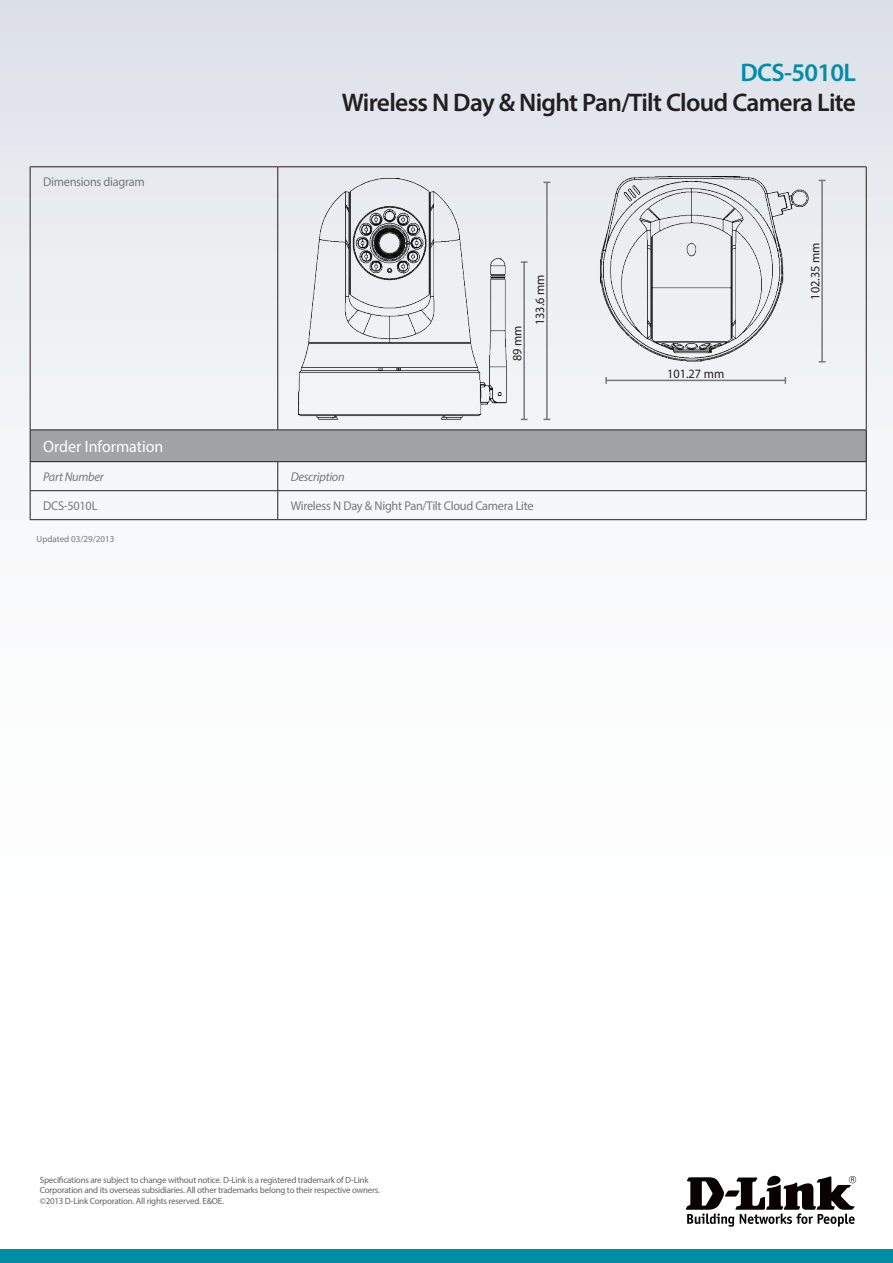
<style>
.page{position:relative;width:893px;height:1263px;background:#fff}
.page>*{position:absolute;margin:0;border:0;box-sizing:border-box;transform-origin:0 0}
.t1{font:600 25.5px "Myriad Pro";letter-spacing:-.025em;color:#231f20}
.t2{font:600 25.5px "Myriad Pro";letter-spacing:-.025em;color:#008da8}
.t3{font:16.5px "Myriad Pro";color:#fff}
.t4{font:12.75px "Myriad Pro";letter-spacing:-.02em;color:#74787d}
.t5{font:12.75px "Myriad Pro";color:#231f20}
.t6{font:italic 12.75px "Myriad Pro";letter-spacing:-.02em;color:#74787d}
.t7{font:9px/10.8px "Myriad Pro";letter-spacing:-.025em;color:#636366}
.t8{font:9px "Myriad Pro";color:#74787d}
</style>
<div class="page">
<div style="left:0;top:0;width:893px;height:1084px;background:linear-gradient(to bottom,#e2e5eb,#fff)"></div>
<div style="left:0;top:1249px;width:893px;height:14px;background:#008da8"></div>
<svg style="left:686px;top:1176px;width:170px;height:51px"></svg>
<div style="left:30px;top:430px;width:836px;height:32px;background:#a1a3a7"></div>
<hr style="left:278px;top:166px;width:293px;height:1px;background:#231f20">
<hr style="left:571px;top:166px;width:296px;height:1px;background:#231f20">
<hr style="left:30px;top:430px;width:1px;height:31px;background:#231f20">
<hr style="left:866px;top:430px;width:1px;height:31px;background:#231f20">
<hr style="left:571px;top:461px;width:296px;height:1px;background:#231f20">
<hr style="left:30px;top:429px;width:248px;height:1px;background:#231f20">
<hr style="left:278px;top:461px;width:293px;height:1px;background:#231f20">
<hr style="left:30px;top:461px;width:248px;height:1px;background:#231f20">
<hr style="left:278px;top:490px;width:293px;height:1px;background:#231f20">
<hr style="left:571px;top:490px;width:295px;height:1px;background:#231f20">
<hr style="left:278px;top:519px;width:293px;height:1px;background:#231f20">
<hr style="left:571px;top:519px;width:296px;height:1px;background:#231f20">
<svg style="left:866px;top:462px;width:1px;height:57px"></svg>
<hr style="left:30px;top:490px;width:248px;height:1px;background:#231f20">
<svg style="left:30px;top:462px;width:1px;height:57px"></svg>
<svg style="left:277px;top:462px;width:1px;height:57px"></svg>
<hr style="left:30px;top:519px;width:248px;height:1px;background:#231f20">
<hr style="left:278px;top:429px;width:293px;height:1px;background:#231f20">
<hr style="left:571px;top:429px;width:296px;height:1px;background:#231f20">
<hr style="left:866px;top:167px;width:1px;height:262px;background:#231f20">
<hr style="left:30px;top:166px;width:248px;height:1px;background:#231f20">
<hr style="left:30px;top:167px;width:1px;height:262px;background:#231f20">
<hr style="left:277px;top:167px;width:1px;height:262px;background:#231f20">
<img style="left:299px;top:177px;width:553px;height:242px">
<hr style="left:606px;top:380px;width:179px;height:1px;background:#74787d">
<svg style="left:605px;top:377px;width:2px;height:7px"></svg>
<hr style="left:523px;top:262px;width:2px;height:157px;background:#74787d">
<hr style="left:821px;top:180px;width:2px;height:182px;background:#74787d">
<hr style="left:546px;top:182px;width:2px;height:237px;background:#74787d">
<h3 class="t4" style="left:43px;top:174px;width:103px">Dimensions diagram</h3>
<h1 class="t2" style="left:740px;top:56px;width:117px">DCS-5010L</h1>
<h1 class="t1" style="left:342px;top:86px;width:516px">Wireless N Day &amp; Night Pan/Tilt Cloud Camera Lite</h1>
<h3 class="t5" style="left:509px;top:361px;width:37px;rotate:-90deg">89 mm</h3>
<h3 class="t5" style="left:532px;top:325px;width:52px;rotate:-90deg">133.6 mm</h3>
<h3 class="t5" style="left:667px;top:366px;width:59px">101.27 mm</h3>
<h3 class="t5" style="left:807px;top:300px;width:59px;rotate:-90deg">102.35 mm</h3>
<h2 class="t3" style="left:43px;top:436px;width:122px">Order Information</h2>
<h3 class="t6" style="left:43px;top:469px;width:62px">Part Number</h3>
<h3 class="t6" style="left:291px;top:469px;width:55px">Description</h3>
<h3 class="t4" style="left:43px;top:498px;width:56px">DCS-5010L</h3>
<h3 class="t4" style="left:291px;top:498px;width:244px">Wireless N Day &amp; Night Pan/Tilt Cloud Camera Lite</h3>
<p class="t8" style="left:37px;top:533px;width:79px">Updated 03/29/2013</p>
<p class="t7" style="left:40px;top:1174px;width:342px">Specifications are subject to change without notice. D-Link is a registered trademark of D-Link<br>Corporation and its overseas subsidiaries. All other trademarks belong to their respective owners. ©2013 D-Link Corporation. All rights reserved. E&amp;OE.</p>
</div>
